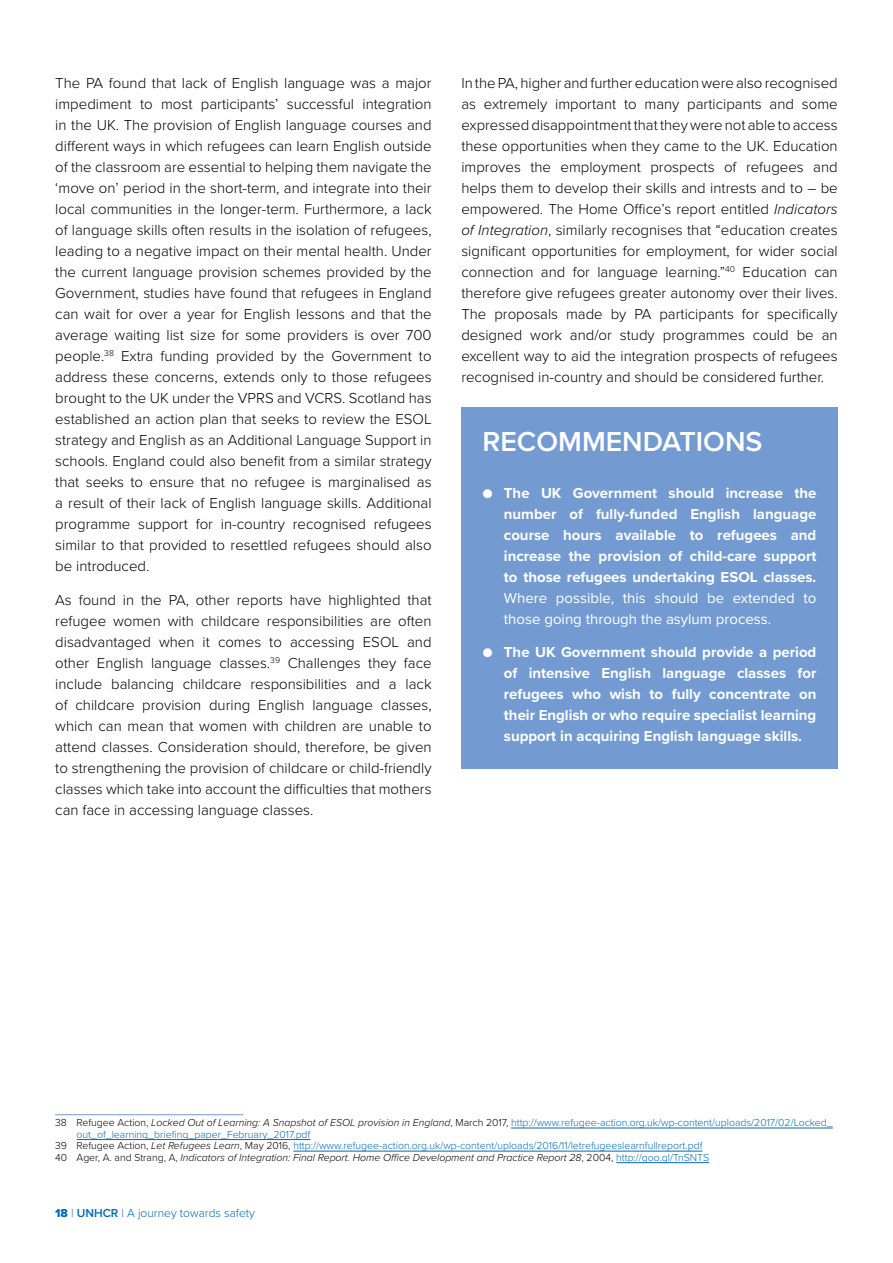
<style>
.page{position:relative;width:893px;height:1263px;background:#fff}
.page>*{position:absolute;margin:0;border:0;box-sizing:border-box;transform-origin:0 0}
.t1{font:600 28.5px "Proxima Nova";color:#fff}
.t2{font:300 15px/21px "Proxima Nova";color:#000;text-align:justify}
.t3{font:700 15px/21px "Proxima Nova";color:#fff;text-align:justify}
.t4{font:15px/21px "Proxima Nova";color:#fff}
.t5{font:300 12px "Proxima Nova";color:#0069b5}
.t6{font:300 10.5px "Proxima Nova";color:#0069b5}
.t7{font:italic 300 10.5px "Proxima Nova";color:#000}
.s1{font-style:italic}
.s2{font-weight:300}
.s3{color:#000}
.s4{font-style:italic;color:#000}
.s5{font-style:normal}
.s6{font-style:normal;color:#0069b5}
.s7{font-family:"Proxima Nova Extrabld";font-weight:400}
.s8{font-weight:600}
</style>
<div class="page">
<hr style="left:55px;top:1114px;width:188px;height:1px;background:#739bd1">
<hr style="left:511px;top:1128px;width:322px;height:1px;background:#0069b5">
<hr style="left:77px;top:1139px;width:233px;height:1px;background:#0069b5">
<hr style="left:293px;top:1151px;width:409px;height:1px;background:#0069b5">
<hr style="left:616px;top:1162px;width:93px;height:1px;background:#0069b5">
<div style="left:461px;top:407px;width:377px;height:362px;background:#739bd1"></div>
<p class="t2" style="left:55px;top:72px;width:378px">The PA found that lack of English language was a major impediment to most participants’ successful integration in the UK. The provision of English language courses and different ways in which refugees can learn English outside of the classroom are essential to helping them navigate the ‘move on’ period in the short-term, and integrate into their local communities in the longer-term. Furthermore, a lack of language skills often results in the isolation of refugees, leading to a negative impact on their mental health. Under the current language provision schemes provided by the Government, studies have found that refugees in England can wait for over a year for English lessons and that the average waiting list size for some providers is over 700 people.<sup>38</sup> Extra funding provided by the Government to address these concerns, extends only to those refugees brought to the UK under the VPRS and VCRS. Scotland has established an action plan that seeks to review the ESOL strategy and English as an Additional Language Support in schools. England could also benefit from a similar strategy that seeks to ensure that no refugee is marginalised as a result of their lack of English language skills. Additional programme support for in-country recognised refugees similar to that provided to resettled refugees should also be introduced.</p>
<p class="t2" style="left:55px;top:589px;width:378px">As found in the PA, other reports have highlighted that refugee women with childcare responsibilities are often disadvantaged when it comes to accessing ESOL and other English language classes.<sup>39</sup> Challenges they face include balancing childcare responsibilities and a lack of childcare provision during English language classes, which can mean that women with children are unable to attend classes. Consideration should, therefore, be given to strengthening the provision of childcare or child-friendly classes which take into account the difficulties that mothers can face in accessing language classes.</p>
<p class="t2" style="left:461px;top:72px;width:378px">In the PA, higher and further education were also recognised as extremely important to many participants and some expressed disappointment that they were not able to access these opportunities when they came to the UK. Education improves the employment prospects of refugees and helps them to develop their skills and intrests and to – be empowered. The Home Office’s report entitled <span class="s1">Indicators of Integration</span>, similarly recognises that “education creates significant opportunities for employment, for wider social connection and for language learning.”<sup>40</sup> Education can therefore give refugees greater autonomy over their lives.<br>The proposals made by PA participants for specifically designed work and/or study programmes could be an excellent way to aid the integration prospects of refugees recognised in-country and should be considered further.</p>
<h1 class="t1" style="left:483px;top:420px;width:281px">RECOMMENDATIONS</h1>
<p class="t3" style="left:504px;top:482px;width:314px;text-indent:-21px"><span class="s2">●</span> The UK Government should increase the number of fully-funded English language course hours available to refugees and increase the provision of child-care support to those refugees undertaking ESOL classes.</p>
<p class="t4" style="left:504px;top:586px;width:314px">Where possible, this should be extended to those going through the asylum process.</p>
<p class="t3" style="left:504px;top:642px;width:314px;text-indent:-21px"><span class="s2">●</span> The UK Government should provide a period of intensive English language classes for refugees who wish to fully concentrate on their English or who require specialist learning support in acquiring English language skills.</p>
<p class="t6" style="left:55px;top:1115px;width:779px"><span class="s3">38 Refugee Action,</span> <span class="s4">Locked Out of Learning: A Snapshot of ESOL provision in England</span><span class="s3">, March 2017,</span> http://www.refugee-action.org.uk/wp-content/uploads/2017/02/Locked_</p>
<p class="t6" style="left:77px;top:1126px;width:235px">out_of_learning_briefing_paper_February_2017.pdf</p>
<p class="t6" style="left:55px;top:1138px;width:649px"><span class="s3">39 Refugee Action,</span> <span class="s4">Let Refugees Learn</span><span class="s3">, May 2016,</span> http://www.refugee-action.org.uk/wp-content/uploads/2016/11/letrefugeeslearnfullreport.pdf</p>
<p class="t7" style="left:55px;top:1149px;width:655px"><span class="s5">40 Ager, A. and Strang, A,</span> Indicators of Integration: Final Report. Home Office Development and Practice Report 28<span class="s5">, 2004,</span> <span class="s6">http://goo.gl/TnSNTS</span></p>
<p class="t5" style="left:55px;top:1204px;width:201px"><span class="s7">18</span> | <span class="s8">UNHCR</span> | A journey towards safety</p>
</div>
